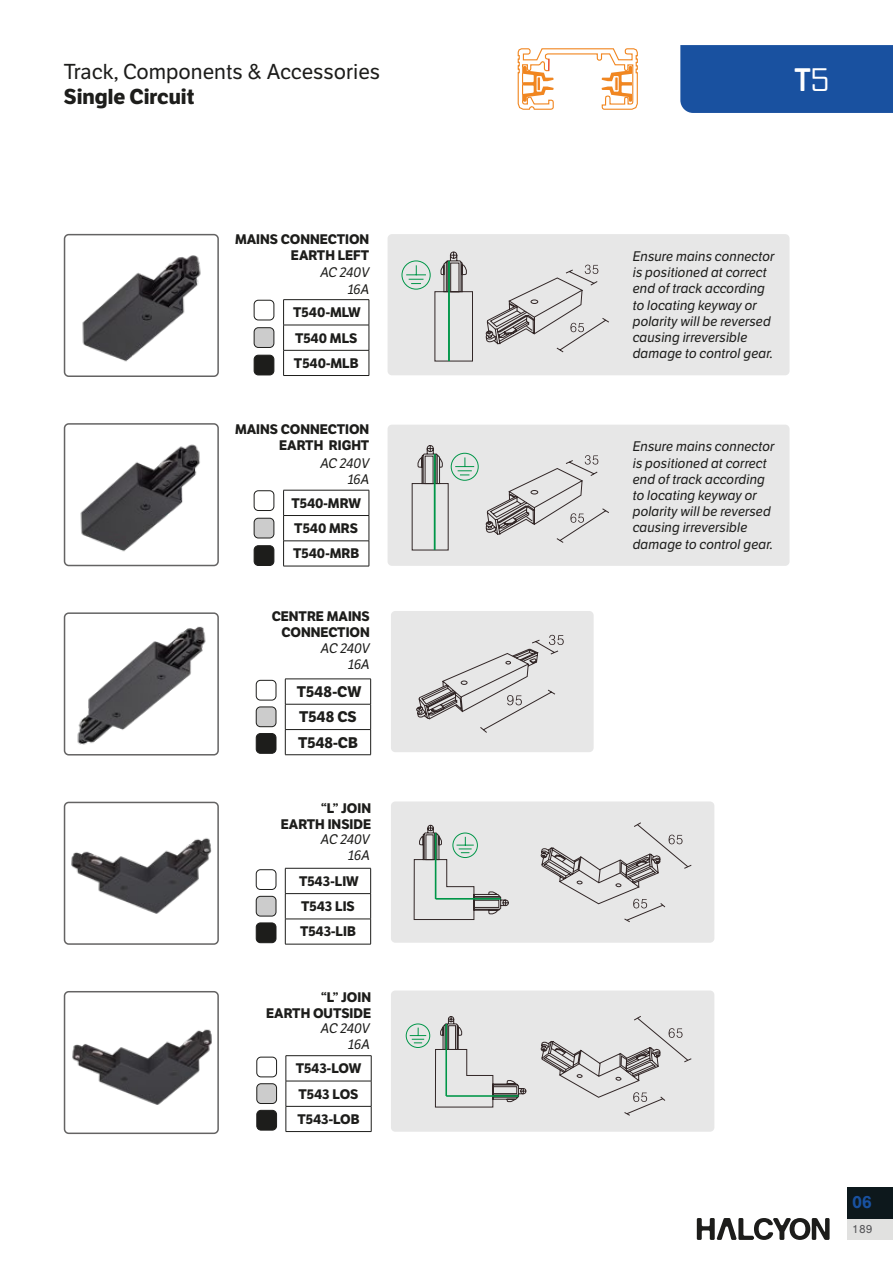
<style>
.page{position:relative;width:893px;height:1263px;background:#fff}
.page>*{position:absolute;margin:0;border:0;box-sizing:border-box;transform-origin:0 0}
.t1{font:700 31.5px "Vox Round";color:#fff}
.t2{font:21px "LFT Etica";color:#1d1d1b}
.t3{font:700 21px "LFT Etica";color:#1d1d1b}
.t4{font:700 18px "Nimbus San";color:#1951a0}
.t5{font:700 15px/25.2px "LFT Etica";color:#1d1d1b}
.t6{font:italic 13.5px/16.2px "LFT Etica";color:#1d1d1b;text-align:right}
.t7{font:700 13.5px/16.2px "LFT Etica";color:#1d1d1b;text-align:right}
.t8{font:12px "Nimbus San";color:#57575a}
.s1{font-weight:400}
</style>
<div class="page">
<div style="left:64px;top:234px;width:155px;height:143px;border:2px solid #646363;border-radius:4px"></div>
<div style="left:64px;top:612px;width:155px;height:143px;border:2px solid #646363;border-radius:4px"></div>
<div style="left:64px;top:423px;width:155px;height:143px;border:2px solid #646363;border-radius:4px"></div>
<div style="left:64px;top:802px;width:155px;height:143px;border:2px solid #646363;border-radius:4px"></div>
<div style="left:64px;top:991px;width:155px;height:143px;border:2px solid #646363;border-radius:4px"></div>
<div style="left:847px;top:1218px;width:46px;height:22px;background:#e1e1e0"></div>
<div style="left:847px;top:1187px;width:46px;height:31px;background:#0d181c"></div>
<svg style="left:697px;top:1218px;width:133px;height:22px"></svg>
<div style="left:680px;top:45px;width:213px;height:68px;background:#1951a0"></div>
<svg style="left:517px;top:48px;width:121px;height:62px"></svg>
<div style="left:391px;top:611px;width:203px;height:141px;background:#e7e7e7;border-radius:4px"></div>
<hr style="left:285px;top:679px;width:86px;height:1px;background:#1d1d1b">
<hr style="left:285px;top:704px;width:86px;height:1px;background:#1d1d1b">
<hr style="left:285px;top:729px;width:86px;height:1px;background:#1d1d1b">
<svg style="left:285px;top:679px;width:1px;height:75px"></svg>
<svg style="left:370px;top:679px;width:1px;height:75px"></svg>
<hr style="left:285px;top:754px;width:86px;height:1px;background:#1d1d1b">
<div style="left:256px;top:733px;width:20px;height:20px;background:#1d1d1b;border-radius:4px"></div>
<div style="left:256px;top:733px;width:20px;height:21px;border:1px solid #1d1d1b;border-radius:4px"></div>
<div style="left:256px;top:707px;width:20px;height:20px;background:#ccc;border-radius:4px"></div>
<div style="left:256px;top:706px;width:20px;height:21px;border:1px solid #1d1d1b;border-radius:4px"></div>
<div style="left:256px;top:680px;width:20px;height:20px;border:1px solid #1d1d1b;border-radius:4px"></div>
<svg style="left:416px;top:635px;width:148px;height:98px"></svg>
<div style="left:388px;top:425px;width:401px;height:141px;background:#e7e7e7;border-radius:4px"></div>
<div style="left:388px;top:234px;width:401px;height:141px;background:#e7e7e7;border-radius:4px"></div>
<div style="left:254px;top:546px;width:20px;height:19px;background:#1d1d1b;border-radius:4px"></div>
<div style="left:254px;top:545px;width:20px;height:21px;border:1px solid #1d1d1b;border-radius:4px"></div>
<div style="left:254px;top:355px;width:20px;height:20px;background:#1d1d1b;border-radius:4px"></div>
<div style="left:254px;top:355px;width:20px;height:20px;border:1px solid #1d1d1b;border-radius:4px"></div>
<div style="left:254px;top:518px;width:20px;height:20px;background:#ccc;border-radius:4px"></div>
<div style="left:254px;top:518px;width:20px;height:20px;border:1px solid #1d1d1b;border-radius:4px"></div>
<div style="left:254px;top:328px;width:20px;height:19px;background:#ccc;border-radius:4px"></div>
<div style="left:254px;top:327px;width:20px;height:21px;border:1px solid #1d1d1b;border-radius:4px"></div>
<div style="left:254px;top:490px;width:20px;height:21px;border:1px solid #1d1d1b;border-radius:4px"></div>
<div style="left:254px;top:300px;width:20px;height:20px;border:1px solid #1d1d1b;border-radius:4px"></div>
<hr style="left:283px;top:490px;width:86px;height:1px;background:#1d1d1b">
<hr style="left:283px;top:515px;width:86px;height:1px;background:#1d1d1b">
<hr style="left:283px;top:541px;width:86px;height:1px;background:#1d1d1b">
<svg style="left:283px;top:490px;width:1px;height:76px"></svg>
<svg style="left:369px;top:490px;width:1px;height:76px"></svg>
<hr style="left:283px;top:566px;width:86px;height:1px;background:#1d1d1b">
<hr style="left:283px;top:299px;width:86px;height:1px;background:#1d1d1b">
<hr style="left:283px;top:325px;width:86px;height:1px;background:#1d1d1b">
<hr style="left:283px;top:350px;width:86px;height:1px;background:#1d1d1b">
<svg style="left:283px;top:300px;width:1px;height:75px"></svg>
<svg style="left:369px;top:300px;width:1px;height:75px"></svg>
<hr style="left:283px;top:375px;width:86px;height:1px;background:#1d1d1b">
<svg style="left:411px;top:445px;width:68px;height:106px"></svg>
<svg style="left:485px;top:455px;width:124px;height:88px"></svg>
<svg style="left:485px;top:265px;width:124px;height:88px"></svg>
<svg style="left:401px;top:251px;width:72px;height:111px"></svg>
<div style="left:391px;top:801px;width:323px;height:142px;background:#e7e7e7;border-radius:4px"></div>
<div style="left:391px;top:990px;width:323px;height:142px;background:#e7e7e7;border-radius:4px"></div>
<hr style="left:285px;top:868px;width:86px;height:1px;background:#1d1d1b">
<hr style="left:285px;top:893px;width:86px;height:1px;background:#1d1d1b">
<hr style="left:285px;top:919px;width:86px;height:1px;background:#1d1d1b">
<svg style="left:285px;top:868px;width:1px;height:76px"></svg>
<svg style="left:370px;top:868px;width:1px;height:76px"></svg>
<hr style="left:285px;top:944px;width:86px;height:1px;background:#1d1d1b">
<hr style="left:286px;top:1055px;width:85px;height:1px;background:#1d1d1b">
<hr style="left:286px;top:1081px;width:85px;height:1px;background:#1d1d1b">
<hr style="left:286px;top:1106px;width:85px;height:1px;background:#1d1d1b">
<svg style="left:286px;top:1056px;width:1px;height:75px"></svg>
<svg style="left:371px;top:1056px;width:1px;height:75px"></svg>
<hr style="left:286px;top:1131px;width:85px;height:1px;background:#1d1d1b">
<div style="left:256px;top:923px;width:20px;height:20px;background:#1d1d1b;border-radius:4px"></div>
<div style="left:256px;top:922px;width:20px;height:21px;border:1px solid #1d1d1b;border-radius:4px"></div>
<div style="left:257px;top:1110px;width:20px;height:20px;background:#1d1d1b;border-radius:4px"></div>
<div style="left:256px;top:1110px;width:21px;height:20px;border:1px solid #1d1d1b;border-radius:4px"></div>
<div style="left:256px;top:896px;width:20px;height:20px;background:#ccc;border-radius:4px"></div>
<div style="left:256px;top:896px;width:20px;height:20px;border:1px solid #1d1d1b;border-radius:4px"></div>
<div style="left:257px;top:1084px;width:20px;height:19px;background:#ccc;border-radius:4px"></div>
<div style="left:256px;top:1083px;width:21px;height:21px;border:1px solid #1d1d1b;border-radius:4px"></div>
<div style="left:256px;top:869px;width:20px;height:21px;border:1px solid #1d1d1b;border-radius:4px"></div>
<div style="left:256px;top:1057px;width:21px;height:20px;border:1px solid #1d1d1b;border-radius:4px"></div>
<svg style="left:413px;top:825px;width:96px;height:95px"></svg>
<svg style="left:405px;top:1016px;width:122px;height:92px"></svg>
<svg style="left:541px;top:1016px;width:151px;height:100px"></svg>
<svg style="left:541px;top:822px;width:151px;height:100px"></svg>
<img style="left:82px;top:255px;width:119px;height:107px">
<img style="left:80px;top:444px;width:120px;height:108px">
<img style="left:74px;top:626px;width:134px;height:127px">
<img style="left:71px;top:838px;width:141px;height:76px">
<img style="left:72px;top:1029px;width:140px;height:76px">
<h2 class="t2" style="left:64px;top:59px;width:318px">Track, Components &amp; Accessories</h2>
<h2 class="t3" style="left:64px;top:84px;width:132px">Single Circuit</h2>
<p class="t7" style="left:235px;top:231px;width:136px">MAINS CONNECTION<br>EARTH LEFT</p>
<p class="t6" style="left:320px;top:265px;width:51px">AC 240V<br>16A</p>
<p class="t7" style="left:293px;top:304px;width:69px">T540-MLW</p>
<p class="t7" style="left:294px;top:325px;width:66px;line-height:25.2px;text-align:left">T540 MLS<br>T540-MLB</p>
<p class="t7" style="left:235px;top:422px;width:136px">MAINS CONNECTION<br>EARTH RIGHT</p>
<p class="t6" style="left:320px;top:455px;width:51px">AC 240V<br>16A</p>
<p class="t7" style="left:291px;top:490px;width:71px;line-height:25.3px;text-align:left">T540-MRW<br>T540 MRS<br>T540-MRB</p>
<p class="t7" style="left:272px;top:608px;width:100px">CENTRE MAINS<br>CONNECTION</p>
<p class="t6" style="left:321px;top:640px;width:51px">AC 240V<br>16A</p>
<p class="t5" style="left:297px;top:679px;width:66px">T548-CW</p>
<p class="t5" style="left:298px;top:705px;width:61px">T548 CS<br>T548-CB</p>
<p class="t7" style="left:281px;top:800px;width:92px">“L” JOIN<br>EARTH INSIDE</p>
<p class="t6" style="left:321px;top:831px;width:51px">AC 240V<br>16A</p>
<p class="t7" style="left:299px;top:873px;width:61px">T543-LIW</p>
<p class="t7" style="left:300px;top:894px;width:57px;line-height:25.2px;text-align:left">T543 LIS<br>T543-LIB</p>
<p class="t7" style="left:266px;top:989px;width:106px">“L” JOIN<br>EARTH OUTSIDE</p>
<p class="t6" style="left:321px;top:1020px;width:51px">AC 240V<br>16A</p>
<p class="t7" style="left:296px;top:1056px;width:67px;line-height:25.3px;text-align:left">T543-LOW<br>T543 LOS<br>T543-LOB</p>
<h1 class="t1" style="left:795px;top:59px;width:36px">T<span class="s1">5</span></h1>
<p class="t6" style="left:633px;top:248px;width:143px;text-align:left">Ensure mains connector is positioned at correct end of track according to locating keyway or polarity will be reversed causing irreversible damage to control gear.</p>
<p class="t6" style="left:633px;top:439px;width:143px;text-align:left">Ensure mains connector is positioned at correct end of track according to locating keyway or polarity will be reversed causing irreversible damage to control gear.</p>
<h3 class="t4" style="left:852px;top:1192px;width:21px">06</h3>
<p class="t8" style="left:852px;top:1222px;width:22px">189</p>
</div>
